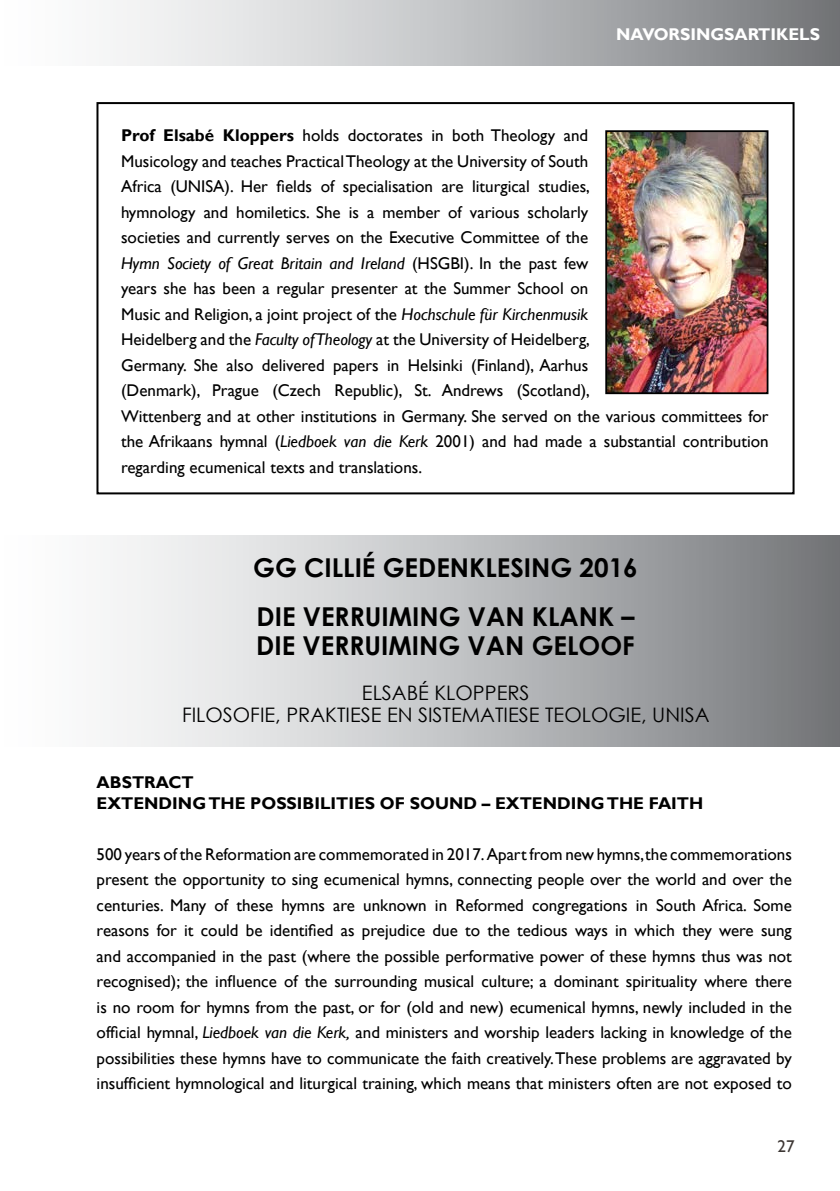
<style>
.page{position:relative;width:840px;height:1191px;background:#fff}
.page>*{position:absolute;margin:0;border:0;box-sizing:border-box;transform-origin:0 0}
.t1{font:700 26px/48.6px "Century Gothic";color:#000}
.t2{font:20px "Century Gothic";color:#000}
.t3{font:17px/25.6px "Gill Sans";color:#000}
.t4{font:700 17px/20.4px "Gill Sans";color:#000}
.t5{font:700 17px "Gill Sans";color:#fff}
.t6{font:17px "Gill Sans";color:#3c3633}
.s1{font-weight:700}
.s2{font-style:italic}
</style>
<div class="page">
<div style="left:0;top:0;width:839px;height:65px;background:linear-gradient(to right,#fff,#7a7c80)"></div>
<div style="left:96px;top:102px;width:698px;height:392px;border:2px solid #000"></div>
<img style="left:608px;top:133px;width:157px;height:258px">
<div style="left:605px;top:130px;width:163px;height:264px;border:2px solid #000"></div>
<div style="left:0;top:535px;width:839px;height:211px;background:linear-gradient(to right,#fff,#7a7c80)"></div>
<p class="t5" style="left:616px;top:24px;width:205px">NAVORSINGSARTIKELS</p>
<p class="t3" style="left:121px;top:123px;width:648px"><span class="s1">Prof Elsabé Kloppers</span> holds doctorates in both Theology and<br>Musicology and teaches Practical Theology at the University of South<br>Africa (UNISA). Her fields of specialisation are liturgical studies,<br>hymnology and homiletics. She is a member of various scholarly<br>societies and currently serves on the Executive Committee of the<br><span class="s2">Hymn Society of Great Britain and Ireland</span> (HSGBI). In the past few<br>years she has been a regular presenter at the Summer School on<br>Music and Religion, a joint project of the <span class="s2">Hochschule für Kirchenmusik<br></span>Heidelberg and the <span class="s2">Faculty of Theology</span> at the University of Heidelberg,<br>Germany. She also delivered papers in Helsinki (Finland), Aarhus<br>(Denmark), Prague (Czech Republic), St. Andrews (Scotland),<br>Wittenberg and at other institutions in Germany. She served on the various committees for the Afrikaans hymnal (<span class="s2">Liedboek van die Kerk</span> 2001) and had made a substantial contribution regarding ecumenical texts and translations.</p>
<h1 class="t1" style="left:253px;top:542px;width:386px">GG CILLIÉ GEDENKLESING 2016<br>DIE VERRUIMING</h1>
<h1 class="t1" style="left:467px;top:591px;width:81px">VAN KLANK</h1>
<h1 class="t1" style="left:621px;top:591px;width:14px">–</h1>
<h1 class="t1" style="left:256px;top:619px;width:125px">DIE VERRUIMING</h1>
<h1 class="t1" style="left:467px;top:619px;width:165px">VAN GELOOF</h1>
<p class="t2" style="left:362px;top:679px;width:169px">ELSABÉ KLOPPERS</p>
<p class="t2" style="left:182px;top:701px;width:21px">FILOSOFIE</p>
<p class="t2" style="left:275px;top:701px;width:35px">, PRAKTIESE</p>
<p class="t2" style="left:387px;top:701px;width:52px">EN SISTEMATIESE</p>
<p class="t2" style="left:545px;top:701px;width:23px">TEOLO</p>
<p class="t2" style="left:608px;top:701px;width:102px">GIE, UNISA</p>
<p class="t4" style="left:97px;top:772px;width:608px">ABSTRACT<br>EXTENDING THE POSSIBILITIES OF SOUND – EXTENDING THE FAITH</p>
<p class="t3" style="left:97px;top:841px;width:696px;text-align:justify">500 years of the Reformation are commemorated in 2017. Apart from new hymns, the commemorations present the opportunity to sing ecumenical hymns, connecting people over the world and over the centuries. Many of these hymns are unknown in Reformed congregations in South Africa. Some reasons for it could be identified as prejudice due to the tedious ways in which they were sung and accompanied in the past (where the possible performative power of these hymns thus was not recognised); the influence of the surrounding musical culture; a dominant spirituality where there is no room for hymns from the past, or for (old and new) ecumenical hymns, newly included in the official hymnal, <span class="s2">Liedboek van die Kerk,</span> and ministers and worship leaders lacking in knowledge of the possibilities these hymns have to communicate the faith creatively. These problems are aggravated by insufficient hymnological and liturgical training, which means that ministers often are not exposed to</p>
<p class="t6" style="left:777px;top:1136px;width:18px">27</p>
</div>
